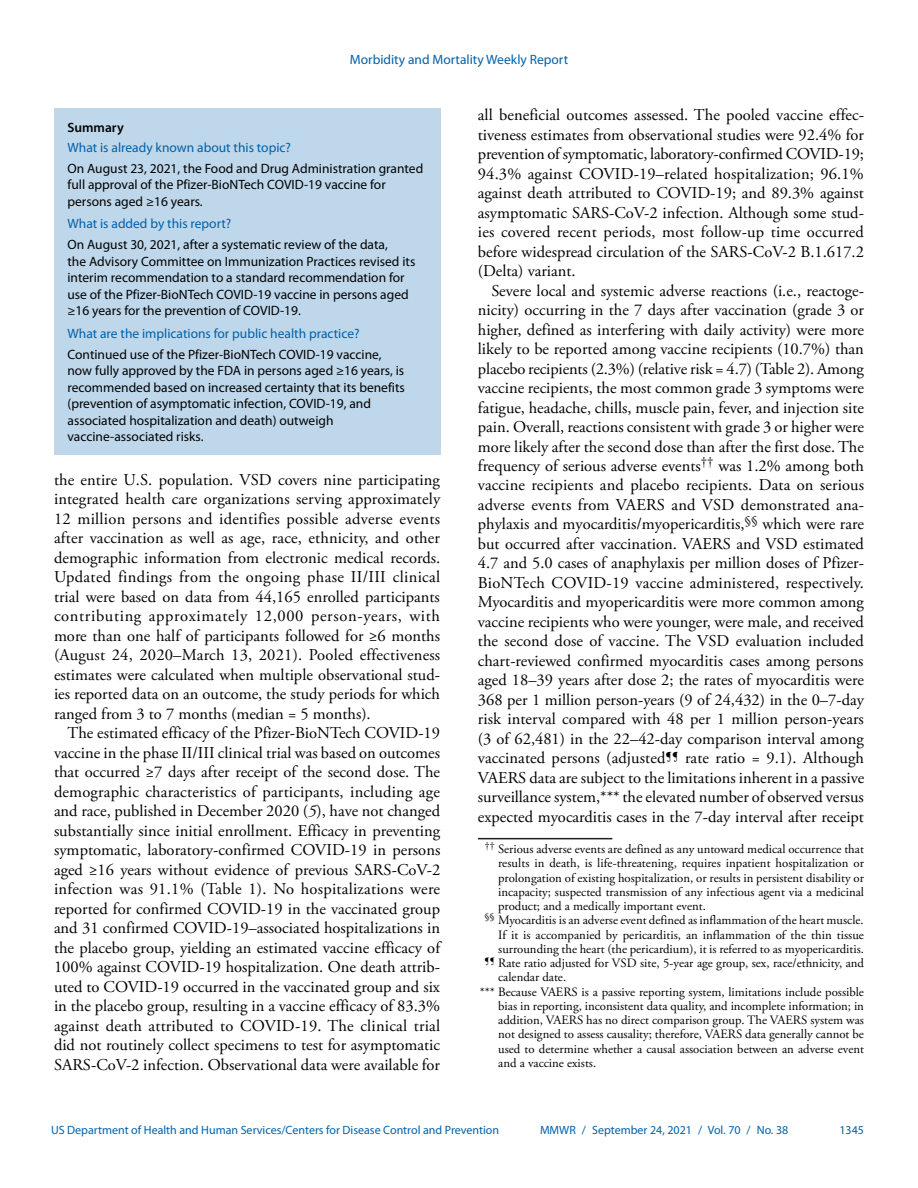
<style>
.page{position:relative;width:918px;height:1188px;background:#fff}
.page>*{position:absolute;margin:0;border:0;box-sizing:border-box;transform-origin:0 0}
.Paragraph{font:16.5px/19.5px "Adobe Garamond Pro";color:#010203;text-align:justify}
.Summary_Box_Text{font:13.5px/16.5px "Myriad Pro";color:#010203}
.Summary_Box_Heading{font:13.5px "Myriad Pro";color:#0061aa}
.Summary_Box_Ttile{font:600 13.5px "Myriad Pro";color:#010203}
.footnote_no_rule_tex{font:12.75px/14.2px "Adobe Garamond Pro";color:#010203;text-align:justify}
.footnote_w_rule_text{font:12.75px/14.2px "Adobe Garamond Pro";color:#010203;text-align:justify}
.t1{font:12px "Myriad Pro";color:#0061aa}
.s1{font-style:italic}
</style>
<div class="page">
<div style="left:54px;top:108px;width:386px;height:347px;background:#bfd7ea"></div>
<hr style="left:478px;top:838px;width:134px;height:1px;background:#231f20">
<p class="Summary_Box_Heading" style="left:350px;top:51px;width:220px">Morbidity and Mortality Weekly Report</p>
<h1 class="Summary_Box_Ttile" style="left:68px;top:119px;width:58px">Summary</h1>
<h1 class="Summary_Box_Heading" style="left:68px;top:139px;width:225px">What is already known about this topic?</h1>
<p class="Summary_Box_Text" style="left:68px;top:160px;width:357px">On August 23, 2021, the Food and Drug Administration granted full approval of the Pfizer-BioNTech COVID-19 vaccine for persons aged ≥16 years.</p>
<h1 class="Summary_Box_Heading" style="left:68px;top:216px;width:165px">What is added by this report?</h1>
<p class="Summary_Box_Text" style="left:68px;top:236px;width:349px">On August 30, 2021, after a systematic review of the data,<br>the Advisory Committee on Immunization Practices revised its interim recommendation to a standard recommendation for use of the Pfizer-BioNTech COVID-19 vaccine in persons aged ≥16 years for the prevention of COVID-19.</p>
<h1 class="Summary_Box_Heading" style="left:68px;top:325px;width:294px">What are the implications for public health practice?</h1>
<p class="Summary_Box_Text" style="left:68px;top:346px;width:339px">Continued use of the Pfizer-BioNTech COVID-19 vaccine, now fully approved by the FDA in persons aged ≥16 years, is recommended based on increased certainty that its benefits (prevention of asymptomatic infection, COVID-19, and associated hospitalization and death) outweigh vaccine-associated risks.</p>
<p class="Paragraph" style="left:54px;top:470px;width:388px">the entire U.S. population. VSD covers nine participating integrated health care organizations serving approximately 12 million persons and identifies possible adverse events after vaccination as well as age, race, ethnicity, and other demographic information from electronic medical records.<br>Updated findings from the ongoing phase II/III clinical trial were based on data from 44,165 enrolled participants contributing approximately 12,000 person-years, with more than one half of participants followed for ≥6 months (August 24, 2020–March 13, 2021). Pooled effectiveness estimates were calculated when multiple observational stud&shy;ies reported data on an outcome, the study periods for which ranged from 3 to 7 months (median = 5 months).</p>
<p class="Paragraph" style="left:54px;top:724px;width:388px;text-indent:13px">The estimated efficacy of the Pfizer-BioNTech COVID-19 vaccine in the phase II/III clinical trial was based on outcomes that occurred ≥7 days after receipt of the second dose. The demographic characteristics of participants, including age and race, published in December 2020 (<span class="s1">5</span>), have not changed substantially since initial enrollment. Efficacy in preventing symptomatic, laboratory-confirmed COVID-19 in persons aged ≥16 years without evidence of previous SARS-CoV-2 infection was 91.1% (Table 1). No hospitalizations were reported for confirmed COVID-19 in the vaccinated group and 31 confirmed COVID-19–associated hospitalizations in the placebo group, yielding an estimated vaccine efficacy of 100% against COVID-19 hospitalization. One death attrib&shy;uted to COVID-19 occurred in the vaccinated group and six in the placebo group, resulting in a vaccine efficacy of 83.3% against death attributed to COVID-19. The clinical trial did not routinely collect specimens to test for asymptomatic SARS-CoV-2 infection. Observational data were available for</p>
<p class="Paragraph" style="left:478px;top:106px;width:388px">all beneficial outcomes assessed. The pooled vaccine effec&shy;tiveness estimates from observational studies were 92.4% for prevention of symptomatic, laboratory-confirmed COVID-19; 94.3% against COVID-19–related hospitalization; 96.1% against death attributed to COVID-19; and 89.3% against asymptomatic SARS-CoV-2 infection. Although some stud&shy;ies covered recent periods, most follow-up time occurred before widespread circulation of the SARS-CoV-2 B.1.617.2 (Delta) variant.</p>
<p class="Paragraph" style="left:478px;top:281px;width:388px;text-indent:13px">Severe local and systemic adverse reactions (i.e., reactoge&shy;nicity) occurring in the 7 days after vaccination (grade 3 or higher, defined as interfering with daily activity) were more likely to be reported among vaccine recipients (10.7%) than placebo recipients (2.3%) (relative risk = 4.7) (Table 2). Among vaccine recipients, the most common grade 3 symptoms were fatigue, headache, chills, muscle pain, fever, and injection site pain. Overall, reactions consistent with grade 3 or higher were more likely after the second dose than after the first dose. The frequency of serious adverse events<sup>††</sup> was 1.2% among both vaccine recipients and placebo recipients. Data on serious adverse events from VAERS and VSD demonstrated ana&shy;phylaxis and myocarditis/myopericarditis,<sup>§§</sup> which were rare but occurred after vaccination. VAERS and VSD estimated 4.7 and 5.0 cases of anaphylaxis per million doses of Pfizer-BioNTech COVID-19 vaccine administered, respectively.<br>Myocarditis and myopericarditis were more common among vaccine recipients who were younger, were male, and received the second dose of vaccine. The VSD evaluation included chart-reviewed confirmed myocarditis cases among persons aged 18–39 years after dose 2; the rates of myocarditis were 368 per 1 million person-years (9 of 24,432) in the 0–7-day risk interval compared with 48 per 1 million person-years (3 of 62,481) in the 22–42-day comparison interval among vaccinated persons (adjusted<sup>¶¶</sup> rate ratio = 9.1). Although VAERS data are subject to the limitations inherent in a passive surveillance system,*** the elevated number of observed versus expected myocarditis cases in the 7-day interval after receipt</p>
<p class="footnote_w_rule_text" style="left:498px;top:842px;width:367px;text-indent:-13px"><sup>††</sup> Serious adverse events are defined as any untoward medical occurrence that results in death, is life-threatening, requires inpatient hospitalization or prolongation of existing hospitalization, or results in persistent disability or incapacity; suspected transmission of any infectious agent via a medicinal product; and a medically important event.</p>
<p class="footnote_no_rule_tex" style="left:498px;top:914px;width:367px;text-indent:-14px"><sup>§§</sup> Myocarditis is an adverse event defined as inflammation of the heart muscle.<br>If it is accompanied by pericarditis, an inflammation of the thin tissue surrounding the heart (the pericardium), it is referred to as myopericarditis.</p>
<p class="footnote_no_rule_tex" style="left:498px;top:956px;width:367px;text-indent:-14px"><sup>¶¶</sup> Rate ratio adjusted for VSD site, 5-year age group, sex, race/ethnicity, and calendar date.</p>
<p class="footnote_no_rule_tex" style="left:498px;top:985px;width:367px;text-indent:-19px">*** Because VAERS is a passive reporting system, limitations include possible bias in reporting, inconsistent data quality, and incomplete information; in addition, VAERS has no direct comparison group. The VAERS system was not designed to assess causality; therefore, VAERS data generally cannot be used to determine whether a causal association between an adverse event and a vaccine exists.</p>
<p class="t1" style="left:51px;top:1123px;width:450px">US Department of Health and Human Services/Centers for Disease Control and Prevention</p>
<p class="t1" style="left:540px;top:1123px;width:250px">MMWR / September 24, 2021 / Vol. 70 / No. 38</p>
<p class="t1" style="left:839px;top:1123px;width:26px">1345</p>
</div>
